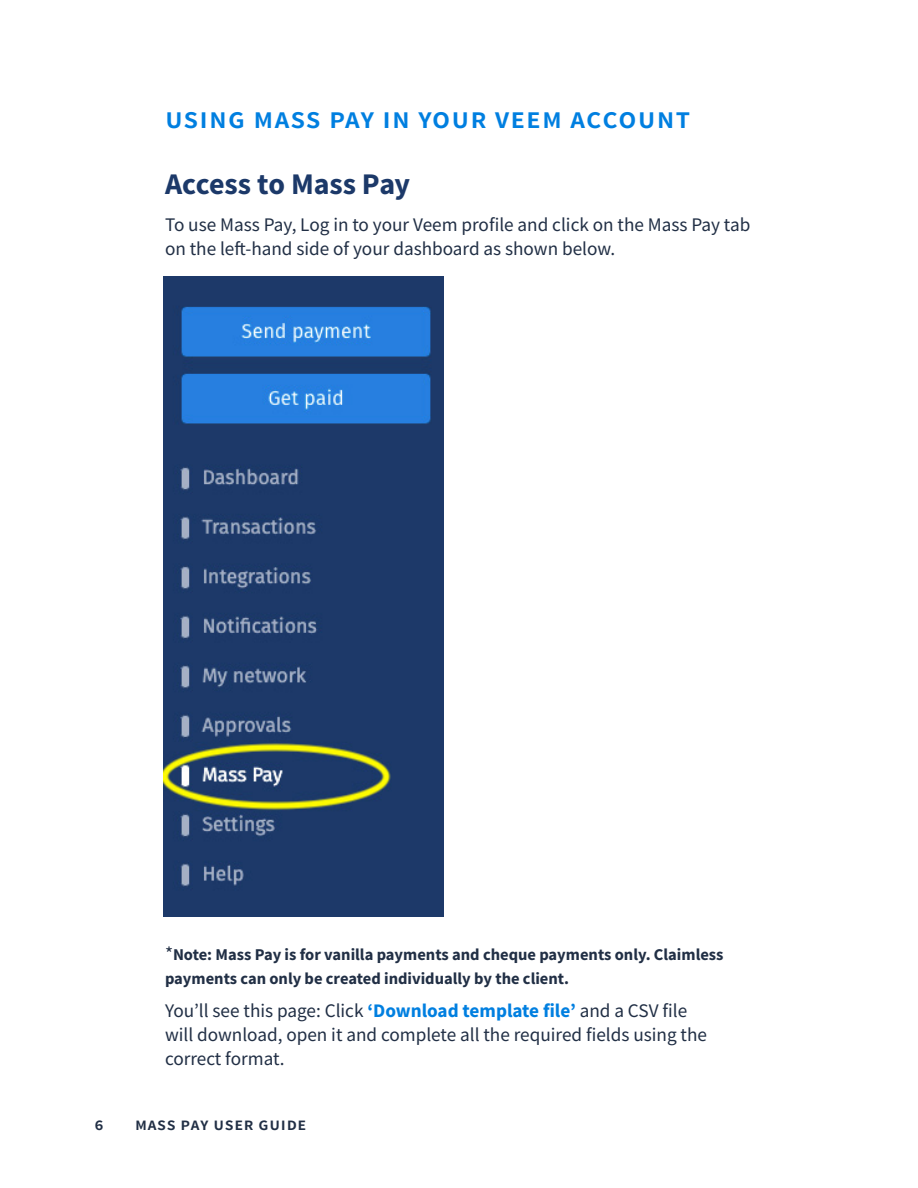
<style>
.page{position:relative;width:918px;height:1188px;background:#fff}
.page>*{position:absolute;margin:0;border:0;box-sizing:border-box;transform-origin:0 0}
.t1{font:600 30px "Source Sans Pro";color:#007fe0}
.t2{font:700 30px "Source Sans Pro";letter-spacing:-.005em;color:#1c3969}
.t3{font:19.2px/24px "Source Sans Pro";color:#212f45}
.t4{font:600 18px "Source Sans Pro";color:#212f45}
.t5{font:700 16.5px/24px "Source Sans Pro";color:#212f45}
.s1{font-weight:400;font-size:19.2px}
.s2{font-weight:700;color:#007fe0}
</style>
<div class="page">
<img style="left:163px;top:276px;width:280px;height:640px">
<h1 class="t1" style="left:165px;top:98px;width:527px">using mass pay in your veem account</h1>
<h1 class="t2" style="left:165px;top:163px;width:247px">Access to Mass Pay</h1>
<p class="t3" style="left:165px;top:213px;width:587px">To use Mass Pay, Log in to your Veem profile and click on the Mass Pay tab on the left-hand side of your dashboard as shown below.</p>
<p class="t5" style="left:165px;top:942px;width:560px"><span class="s1">*</span>Note: Mass Pay is for vanilla payments and cheque payments only. Claimless payments can only be created individually by the client.</p>
<p class="t3" style="left:165px;top:999px;width:544px">You’ll see this page: Click <span class="s2">‘Download template file’</span> and a CSV file will download, open it and complete all the required fields using the correct format.</p>
<p class="t4" style="left:94px;top:1112px;width:11px">6</p>
<p class="t4" style="left:135px;top:1112px;width:173px">mass pay user guide</p>
</div>
